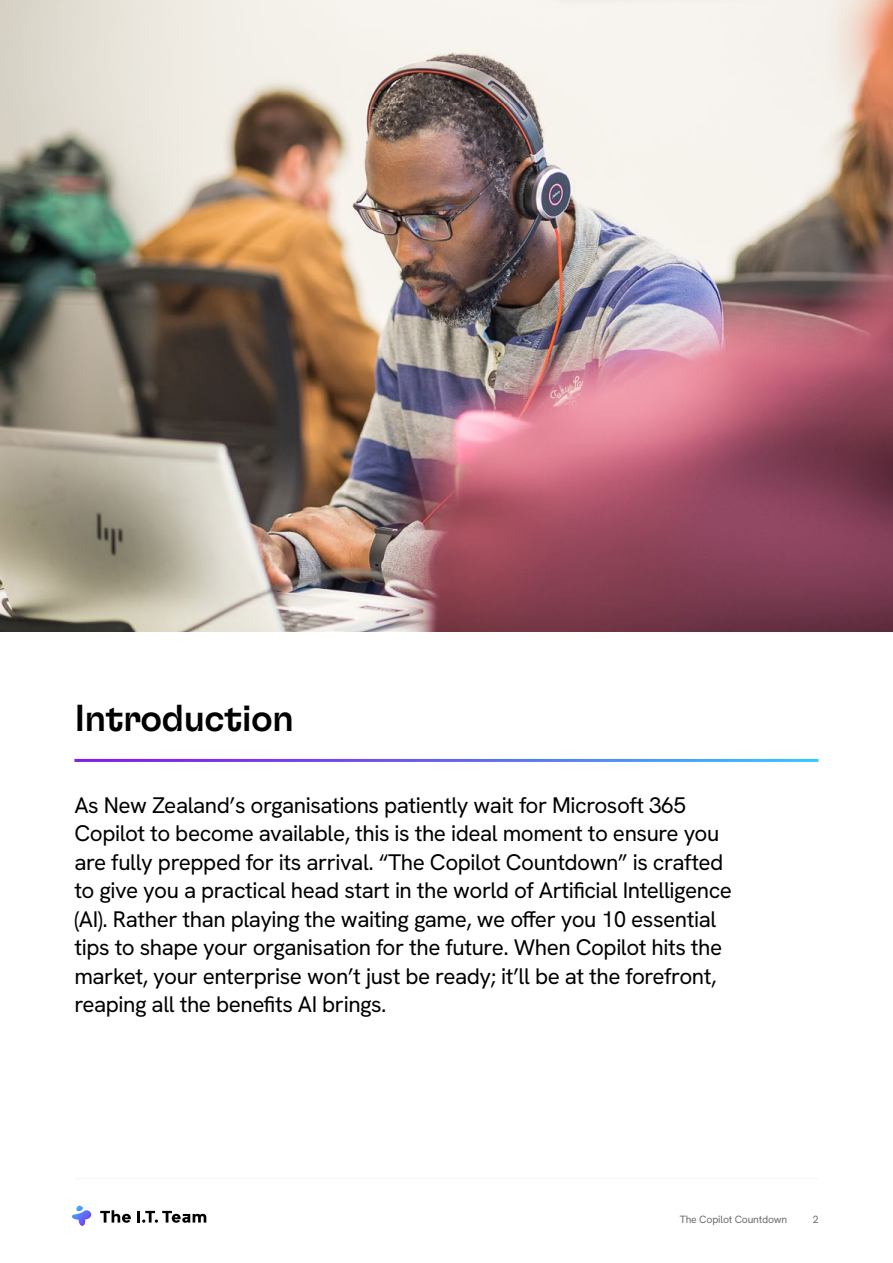
<style>
.page{position:relative;width:893px;height:1263px;background:#fff}
.page>*{position:absolute;margin:0;border:0;box-sizing:border-box;transform-origin:0 0}
.t1{font:500 37.5px "GT Flexa";letter-spacing:-.02em;color:#000}
.t2{font:22.5px/28.5px "Hanken Grotesk";letter-spacing:-.02em;color:#000}
.t3{font:10.5px "Hanken Grotesk";letter-spacing:-.02em;color:#6d6e71}
</style>
<div class="page">
<svg style="left:72px;top:1205px;width:19px;height:21px"></svg>
<svg style="left:100px;top:1210px;width:31px;height:13px"></svg>
<svg style="left:137px;top:1211px;width:69px;height:12px"></svg>
<hr style="left:74px;top:1178px;width:745px;height:1px;background:#f7f8f9">
<img style="left:0;top:0;width:892px;height:631px">
<h1 class="t1" style="left:74px;top:694px;width:221px">Introduction</h1>
<p class="t2" style="left:74px;top:790px;width:659px">As New Zealand’s organisations patiently wait for Microsoft 365<br>Copilot to become available, this is the ideal moment to ensure you are fully prepped for its arrival. “The Copilot Countdown” is crafted to give you a practical head start in the world of Artificial Intelligence (AI). Rather than playing the waiting game, we offer you 10 essential tips to shape your organisation for the future. When Copilot hits the market, your enterprise won’t just be ready; it’ll be at the forefront, reaping all the benefits AI brings.</p>
<p class="t3" style="left:680px;top:1213px;width:109px">The Copilot Countdown</p>
<p class="t3" style="left:813px;top:1213px;width:7px">2</p>
</div>
